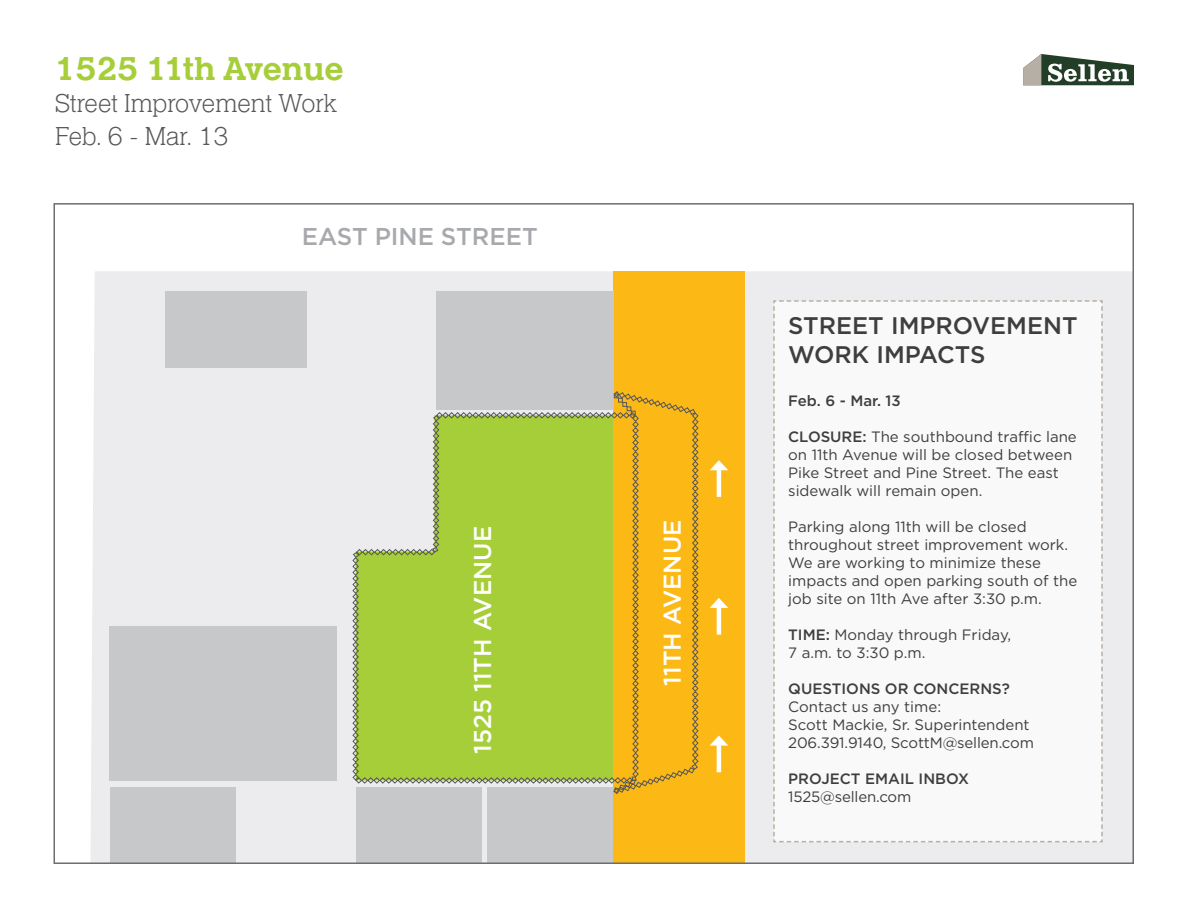
<style>
.page{position:relative;width:1188px;height:918px;background:#fff}
.page>*{position:absolute;margin:0;border:0;box-sizing:border-box;transform-origin:0 0}
.t1{font:500 34.5px "Helserif";color:#a6ce39}
.t2{font:300 27px "Helserif";color:#57585a}
.t3{font:500 24.3px "Gotham";color:#fff}
.t4{font:500 24.3px "Gotham";color:#a8a9ad}
.t5{font:500 24px/28.8px "Gotham";color:#3e3e3f}
.t6{font:15px/18px "Gotham";color:#3e3e3f}
.t7{font:500 15px/18px "Gotham";color:#3e3e3f}
.s1{font-weight:500}
.s2{font-weight:400}
</style>
<div class="page">
<div style="left:91px;top:271px;width:522px;height:590px;background:#ececee"></div>
<div style="left:745px;top:271px;width:386px;height:590px;background:#ececee"></div>
<div style="left:613px;top:271px;width:132px;height:593px;background:#fcb814"></div>
<div style="left:436px;top:291px;width:177px;height:119px;background:#c7c8ca"></div>
<div style="left:110px;top:787px;width:126px;height:77px;background:#c7c8ca"></div>
<div style="left:165px;top:291px;width:141px;height:77px;background:#c7c8ca"></div>
<div style="left:110px;top:626px;width:227px;height:154px;background:#c7c8ca"></div>
<div style="left:356px;top:787px;width:125px;height:77px;background:#c7c8ca"></div>
<div style="left:488px;top:787px;width:125px;height:77px;background:#c7c8ca"></div>
<svg style="left:352px;top:391px;width:347px;height:403px"></svg>
<svg style="left:773px;top:299px;width:330px;height:544px"></svg>
<hr style="left:717px;top:743px;width:4px;height:29px;background:#fff">
<svg style="left:710px;top:736px;width:18px;height:10px"></svg>
<hr style="left:717px;top:605px;width:4px;height:30px;background:#fff">
<svg style="left:710px;top:598px;width:18px;height:10px"></svg>
<hr style="left:717px;top:467px;width:4px;height:30px;background:#fff">
<svg style="left:710px;top:460px;width:18px;height:10px"></svg>
<svg style="left:1023px;top:54px;width:111px;height:31px"></svg>
<p class="t1" style="left:55px;top:48px;width:290px">1525 11th Avenue</p>
<p class="t2" style="left:55px;top:88px;width:284px">Street Improvement Work</p>
<p class="t2" style="left:55px;top:120px;width:175px">Feb. 6 - Mar. 13</p>
<p class="t4" style="left:302px;top:222px;width:238px">EAST PINE STREET</p>
<p class="t3" style="left:468px;top:754px;width:229px;rotate:-90deg">1525 11TH AVENUE</p>
<p class="t3" style="left:658px;top:686px;width:167px;rotate:-90deg">11TH AVENUE</p>
<p class="t5" style="left:788px;top:311px;width:291px">STREET IMPROVEMENT<br>WORK IMPACTS</p>
<p class="t7" style="left:788px;top:392px;width:114px">Feb. 6 - Mar. 13</p>
<p class="t6" style="left:788px;top:428px;width:290px"><span class="s1">CLOSURE:</span> The southbound traffic lane on 11th Avenue will be closed between Pike Street and Pine Street. The east sidewalk will remain open.</p>
<p class="t6" style="left:788px;top:518px;width:291px">Parking along 11th will be closed throughout street improvement work.<br>We are working to minimize these impacts and open parking south of the job site on 11th Ave after 3:30 p.m.</p>
<p class="t6" style="left:788px;top:626px;width:225px"><span class="s1">TIME:</span> Monday through Friday,<br>7 a.m. to 3:30 p.m.</p>
<p class="t7" style="left:788px;top:680px;width:223px">QUESTIONS OR CONCERNS?</p>
<p class="t6" style="left:788px;top:698px;width:154px">Contact us any time:</p>
<p class="t6" style="left:788px;top:716px;width:247px">Scott Mackie, Sr. Superintendent<br>206.391.9140, ScottM@sellen.com</p>
<p class="t7" style="left:788px;top:770px;width:182px">PROJECT EMAIL INBOX<br><span class="s2">1525@sellen.com</span></p>
</div>
